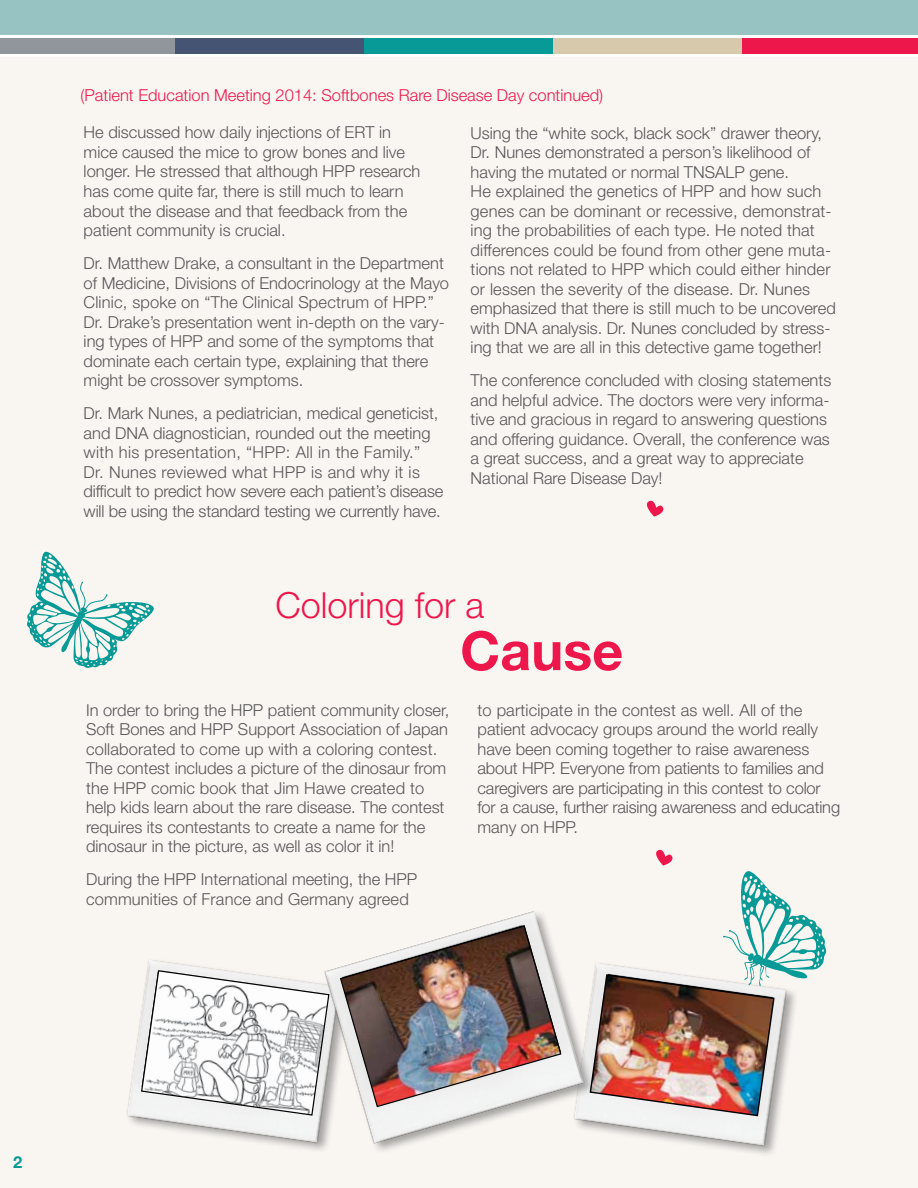
<style>
.page{position:relative;width:918px;height:1188px;background:#fff}
.page>*{position:absolute;margin:0;border:0;box-sizing:border-box;transform-origin:0 0}
.t1{font:700 54px "Helvetica Neue LT Std";color:#ed174c}
.t2{font:300 36px "Helvetica Neue LT Std";color:#ed174c}
.t3{font:300 16.5px/19.5px "Helvetica Neue LT Std";color:#585558}
.t4{font:300 16.5px "Helvetica Neue LT Std";color:#ed174c}
.t5{font:700 16.5px "Helvetica Neue LT Std";color:#089a96}
</style>
<div class="page">
<div style="left:0;top:0;width:918px;height:35px;background:#97c3c2"></div>
<div style="left:742px;top:39px;width:176px;height:15px;background:#ed174c"></div>
<div style="left:554px;top:39px;width:188px;height:15px;background:#d7c9ab"></div>
<div style="left:364px;top:39px;width:190px;height:15px;background:#089a96"></div>
<div style="left:176px;top:39px;width:188px;height:15px;background:#465474"></div>
<div style="left:0;top:39px;width:176px;height:15px;background:#91969d"></div>
<div style="left:0;top:58px;width:918px;height:1130px;background:#f9f6f2"></div>
<svg style="left:647px;top:500px;width:17px;height:17px"></svg>
<img style="left:610px;top:1117px;width:169px;height:37px">
<img style="left:610px;top:849px;width:217px;height:268px">
<img style="left:127px;top:960px;width:173px;height:188px">
<svg style="left:140px;top:969px;width:160px;height:147px"></svg>
<img style="left:300px;top:911px;width:310px;height:240px">
<img style="left:339px;top:924px;width:223px;height:184px">
<svg style="left:27px;top:551px;width:127px;height:117px"></svg>
<p class="t4" style="left:81px;top:85px;width:524px">(Patient Education Meeting 2014: Softbones Rare Disease Day continued)</p>
<p class="t3" style="left:84px;top:123px;width:338px">He discussed how daily injections of ERT in mice caused the mice to grow bones and live longer. He stressed that although HPP research has come quite far, there is still much to learn about the disease and that feedback from the patient community is crucial.</p>
<p class="t3" style="left:84px;top:253px;width:367px">Dr. Matthew Drake, a consultant in the Department of Medicine, Divisions of Endocrinology at the Mayo Clinic, spoke on “The Clinical Spectrum of HPP.” Dr. Drake’s presentation went in-depth on the vary&shy;ing types of HPP and some of the symptoms that dominate each certain type, explaining that there might be crossover symptoms.</p>
<p class="t3" style="left:84px;top:403px;width:361px">Dr. Mark Nunes, a pediatrician, medical geneticist, and DNA diagnostician, rounded out the meeting with his presentation, “HPP: All in the Family.” Dr. Nunes reviewed what HPP is and why it is difficult to predict how severe each patient’s disease will be using the standard testing we currently have.</p>
<p class="t3" style="left:471px;top:123px;width:367px">Using the “white sock, black sock” drawer theory, Dr. Nunes demonstrated a person’s likelihood of having the mutated or normal TNSALP gene.<br>He explained the genetics of HPP and how such genes can be dominant or recessive, demonstrat&shy;ing the probabilities of each type. He noted that differences could be found from other gene muta&shy;tions not related to HPP which could either hinder or lessen the severity of the disease. Dr. Nunes emphasized that there is still much to be uncovered with DNA analysis. Dr. Nunes concluded by stress&shy;ing that we are all in this detective game together!</p>
<p class="t3" style="left:471px;top:370px;width:362px">The conference concluded with closing statements and helpful advice. The doctors were very informa&shy;tive and gracious in regard to answering questions and offering guidance. Overall, the conference was a great success, and a great way to appreciate National Rare Disease Day!</p>
<h2 class="t2" style="left:275px;top:583px;width:210px">Coloring for a</h2>
<h1 class="t1" style="left:460px;top:617px;width:165px">Cause</h1>
<p class="t3" style="left:86px;top:700px;width:365px">In order to bring the HPP patient community closer, Soft Bones and HPP Support Association of Japan collaborated to come up with a coloring contest.<br>The contest includes a picture of the dinosaur from the HPP comic book that Jim Hawe created to help kids learn about the rare disease. The contest requires its contestants to create a name for the dinosaur in the picture, as well as color it in!</p>
<p class="t3" style="left:86px;top:869px;width:333px">During the HPP International meeting, the HPP communities of France and Germany agreed</p>
<p class="t3" style="left:478px;top:700px;width:364px">to participate in the contest as well. All of the patient advocacy groups around the world really have been coming together to raise awareness about HPP. Everyone from patients to families and caregivers are participating in this contest to color for a cause, further raising awareness and educating many on HPP.</p>
<p class="t5" style="left:13px;top:1152px;width:11px">2</p>
</div>
